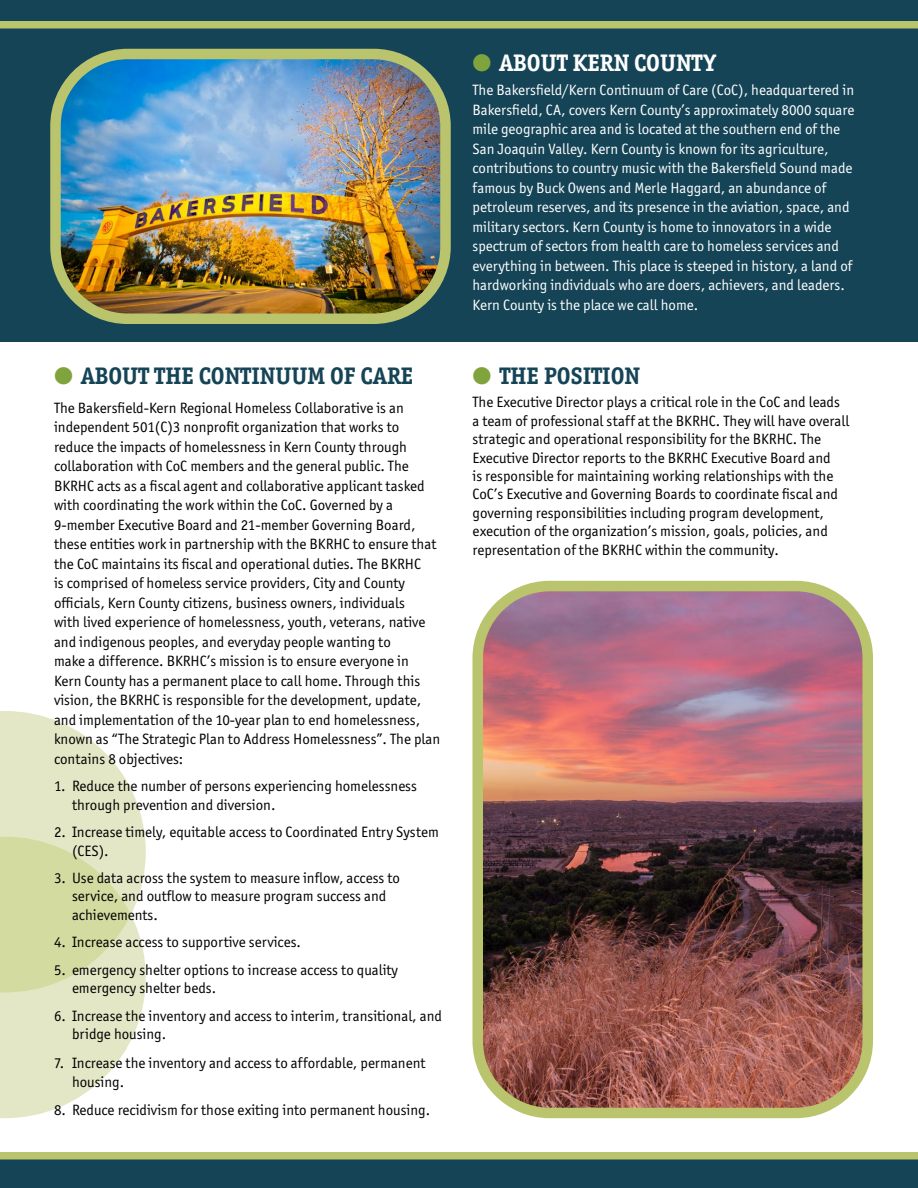
<style>
.page{position:relative;width:918px;height:1188px;background:#fff}
.page>*{position:absolute;margin:0;border:0;box-sizing:border-box;transform-origin:0 0}
.t1{font:700 24px "Officina Ser ITC Std";color:#154456}
.t2{font:700 24px "Officina Ser ITC Std";color:#fff}
.t3{font:15px/19.5px "Officina Sans ITC Std";color:#000}
.t4{font:15px/19.5px "Officina Sans ITC Std";color:#fff}
.s1{color:#7fa43e}
</style>
<div class="page">
<div style="left:0;top:0;width:918px;height:342px;background:#154456"></div>
<svg style="left:0;top:1152px;width:918px;height:36px"></svg>
<img style="left:61px;top:60px;width:379px;height:253px">
<div style="left:50px;top:49px;width:401px;height:275px;border:10px solid #b9c46d;border-radius:72px"></div>
<div style="left:0;top:21px;width:918px;height:7px;background:#b9c46d"></div>
<svg style="left:0;top:711px;width:146px;height:407px"></svg>
<img style="left:483px;top:592px;width:379px;height:515px">
<div style="left:472px;top:581px;width:401px;height:537px;border:10px solid #b9c46d;border-radius:72px"></div>
<h1 class="t1" style="left:54px;top:361px;width:361px"><span class="s1">●</span> ABOUT THE CONTINUUM OF CARE</h1>
<p class="t3" style="left:54px;top:398px;width:388px">The Bakersfield-Kern Regional Homeless Collaborative is an independent 501(C)3 nonprofit organization that works to reduce the impacts of homelessness in Kern County through collaboration with CoC members and the general public. The BKRHC acts as a fiscal agent and collaborative applicant tasked with coordinating the work within the CoC. Governed by a 9-member Executive Board and 21-member Governing Board, these entities work in partnership with the BKRHC to ensure that the CoC maintains its fiscal and operational duties. The BKRHC<br>is comprised of homeless service providers, City and County officials, Kern County citizens, business owners, individuals<br>with lived experience of homelessness, youth, veterans, native and indigenous peoples, and everyday people wanting to<br>make a difference. BKRHC’s mission is to ensure everyone in<br>Kern County has a permanent place to call home. Through this vision, the BKRHC is responsible for the development, update, and implementation of the 10-year plan to end homelessness, known as “The Strategic Plan to Address Homelessness”. The plan contains 8 objectives:</p>
<p class="t3" style="left:72px;top:777px;width:346px;line-height:18.5px;text-indent:-18px">1. Reduce the number of persons experiencing homelessness through prevention and diversion.</p>
<p class="t3" style="left:72px;top:823px;width:368px;line-height:18.5px;text-indent:-18px">2. Increase timely, equitable access to Coordinated Entry System (CES).</p>
<p class="t3" style="left:72px;top:869px;width:330px;line-height:18.5px;text-indent:-18px">3. Use data across the system to measure inflow, access to service, and outflow to measure program success and achievements.</p>
<p class="t3" style="left:54px;top:932px;width:249px">4. Increase access to supportive services.</p>
<p class="t3" style="left:72px;top:960px;width:327px;line-height:18.5px;text-indent:-18px">5. emergency shelter options to increase access to quality emergency shelter beds.</p>
<p class="t3" style="left:72px;top:1006px;width:371px;line-height:18.5px;text-indent:-18px">6. Increase the inventory and access to interim, transitional, and bridge housing.</p>
<p class="t3" style="left:72px;top:1054px;width:355px;line-height:18.5px;text-indent:-18px">7. Increase the inventory and access to affordable, permanent housing.</p>
<p class="t3" style="left:54px;top:1101px;width:378px">8. Reduce recidivism for those exiting into permanent housing.</p>
<h1 class="t2" style="left:473px;top:48px;width:245px"><span class="s1">●</span> ABOUT KERN COUNTY</h1>
<p class="t4" style="left:472px;top:80px;width:383px">The Bakersfield/Kern Continuum of Care (CoC), headquartered in Bakersfield, CA, covers Kern County’s approximately 8000 square mile geographic area and is located at the southern end of the San Joaquin Valley. Kern County is known for its agriculture, contributions to country music with the Bakersfield Sound made famous by Buck Owens and Merle Haggard, an abundance of petroleum reserves, and its presence in the aviation, space, and military sectors. Kern County is home to innovators in a wide spectrum of sectors from health care to homeless services and everything in between. This place is steeped in history, a land of hardworking individuals who are doers, achievers, and leaders.<br>Kern County is the place we call home.</p>
<h1 class="t1" style="left:473px;top:361px;width:169px"><span class="s1">●</span> THE POSITION</h1>
<p class="t3" style="left:472px;top:393px;width:378px;line-height:18.5px">The Executive Director plays a critical role in the CoC and leads a team of professional staff at the BKRHC. They will have overall strategic and operational responsibility for the BKRHC. The Executive Director reports to the BKRHC Executive Board and<br>is responsible for maintaining working relationships with the CoC’s Executive and Governing Boards to coordinate fiscal and governing responsibilities including program development, execution of the organization’s mission, goals, policies, and representation of the BKRHC within the community.</p>
</div>
